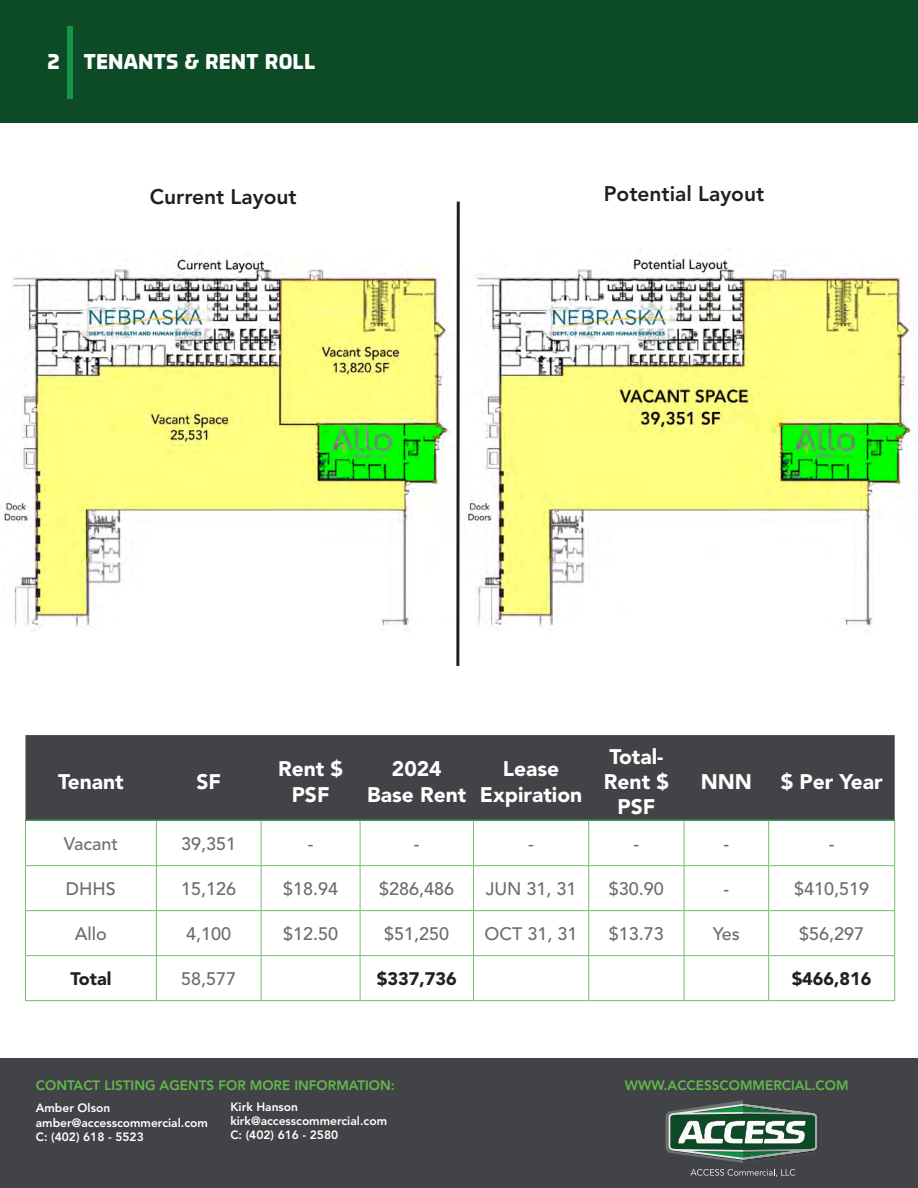
<style>
.page{position:relative;width:918px;height:1188px;background:#fff}
.page>*{position:absolute;margin:0;border:0;box-sizing:border-box;transform-origin:0 0}
.t1{font:900 21px/25.2px "Avenir";color:#fff;text-align:center}
.t2{font:800 21px "Avenir LT Std";color:#231f20}
.t3{font:700 21px "Systopie";color:#fff}
.t4{font:500 18px "Avenir LT Std";color:#6c6d70}
.t5{font:900 18px "Avenir LT Std";color:#231f20}
.t6{font:800 13.5px "Avenir LT Std";color:#60bb49}
.t7{font:800 12px/14.4px "Avenir LT Std";color:#fff}
</style>
<div class="page">
<div style="left:1px;top:1058px;width:917px;height:130px;background:#424346"></div>
<div style="left:0;top:0;width:917px;height:122px;background:#0d4a26"></div>
<div style="left:68px;top:26px;width:5px;height:73px;background:#159547"></div>
<hr style="left:917px;top:0;width:1px;height:122px;background:#0d4a26">
<svg style="left:668px;top:1100px;width:149px;height:63px"></svg>
<svg style="left:690px;top:1169px;width:105px;height:8px"></svg>
<img style="left:467px;top:256px;width:451px;height:376px">
<div style="left:25px;top:735px;width:870px;height:85px;background:#424346"></div>
<hr style="left:25px;top:821px;width:1px;height:44px;background:#76bd6f">
<hr style="left:156px;top:821px;width:1px;height:44px;background:#76bd6f">
<hr style="left:261px;top:821px;width:1px;height:44px;background:#76bd6f">
<hr style="left:360px;top:821px;width:1px;height:44px;background:#76bd6f">
<hr style="left:473px;top:821px;width:1px;height:44px;background:#76bd6f">
<hr style="left:588px;top:821px;width:1px;height:44px;background:#76bd6f">
<hr style="left:684px;top:821px;width:1px;height:44px;background:#76bd6f">
<hr style="left:768px;top:821px;width:1px;height:44px;background:#76bd6f">
<hr style="left:894px;top:821px;width:1px;height:44px;background:#76bd6f">
<hr style="left:25px;top:865px;width:131px;height:1px;background:#76bd6f">
<hr style="left:25px;top:866px;width:1px;height:44px;background:#76bd6f">
<hr style="left:156px;top:865px;width:105px;height:1px;background:#76bd6f">
<hr style="left:156px;top:866px;width:1px;height:44px;background:#76bd6f">
<hr style="left:261px;top:865px;width:99px;height:1px;background:#76bd6f">
<hr style="left:261px;top:866px;width:1px;height:44px;background:#76bd6f">
<hr style="left:360px;top:865px;width:113px;height:1px;background:#76bd6f">
<hr style="left:360px;top:866px;width:1px;height:44px;background:#76bd6f">
<hr style="left:473px;top:865px;width:116px;height:1px;background:#76bd6f">
<hr style="left:473px;top:866px;width:1px;height:44px;background:#76bd6f">
<hr style="left:589px;top:865px;width:95px;height:1px;background:#76bd6f">
<hr style="left:588px;top:866px;width:1px;height:44px;background:#76bd6f">
<hr style="left:684px;top:865px;width:85px;height:1px;background:#76bd6f">
<hr style="left:684px;top:866px;width:1px;height:44px;background:#76bd6f">
<hr style="left:769px;top:865px;width:126px;height:1px;background:#76bd6f">
<hr style="left:768px;top:866px;width:1px;height:44px;background:#76bd6f">
<hr style="left:894px;top:866px;width:1px;height:44px;background:#76bd6f">
<hr style="left:25px;top:910px;width:131px;height:1px;background:#76bd6f">
<hr style="left:25px;top:911px;width:1px;height:44px;background:#76bd6f">
<hr style="left:156px;top:910px;width:105px;height:1px;background:#76bd6f">
<hr style="left:156px;top:911px;width:1px;height:44px;background:#76bd6f">
<hr style="left:261px;top:910px;width:99px;height:1px;background:#76bd6f">
<hr style="left:261px;top:911px;width:1px;height:44px;background:#76bd6f">
<hr style="left:360px;top:910px;width:113px;height:1px;background:#76bd6f">
<hr style="left:360px;top:911px;width:1px;height:44px;background:#76bd6f">
<hr style="left:473px;top:910px;width:116px;height:1px;background:#76bd6f">
<hr style="left:473px;top:911px;width:1px;height:44px;background:#76bd6f">
<hr style="left:589px;top:910px;width:95px;height:1px;background:#76bd6f">
<hr style="left:588px;top:911px;width:1px;height:44px;background:#76bd6f">
<hr style="left:684px;top:910px;width:85px;height:1px;background:#76bd6f">
<hr style="left:684px;top:911px;width:1px;height:44px;background:#76bd6f">
<hr style="left:769px;top:910px;width:126px;height:1px;background:#76bd6f">
<hr style="left:768px;top:911px;width:1px;height:44px;background:#76bd6f">
<hr style="left:894px;top:911px;width:1px;height:44px;background:#76bd6f">
<hr style="left:25px;top:955px;width:131px;height:1px;background:#76bd6f">
<hr style="left:25px;top:956px;width:1px;height:44px;background:#76bd6f">
<hr style="left:156px;top:955px;width:105px;height:1px;background:#76bd6f">
<hr style="left:156px;top:956px;width:1px;height:44px;background:#76bd6f">
<hr style="left:261px;top:955px;width:99px;height:1px;background:#76bd6f">
<hr style="left:261px;top:956px;width:1px;height:44px;background:#76bd6f">
<hr style="left:360px;top:955px;width:113px;height:1px;background:#76bd6f">
<hr style="left:360px;top:956px;width:1px;height:44px;background:#76bd6f">
<hr style="left:473px;top:955px;width:116px;height:1px;background:#76bd6f">
<hr style="left:473px;top:956px;width:1px;height:44px;background:#76bd6f">
<hr style="left:589px;top:955px;width:95px;height:1px;background:#76bd6f">
<hr style="left:588px;top:956px;width:1px;height:44px;background:#76bd6f">
<hr style="left:684px;top:955px;width:85px;height:1px;background:#76bd6f">
<hr style="left:684px;top:956px;width:1px;height:44px;background:#76bd6f">
<hr style="left:769px;top:955px;width:126px;height:1px;background:#76bd6f">
<hr style="left:768px;top:956px;width:1px;height:44px;background:#76bd6f">
<hr style="left:894px;top:956px;width:1px;height:44px;background:#76bd6f">
<hr style="left:25px;top:1000px;width:131px;height:1px;background:#76bd6f">
<hr style="left:156px;top:1000px;width:105px;height:1px;background:#76bd6f">
<hr style="left:261px;top:1000px;width:99px;height:1px;background:#76bd6f">
<hr style="left:360px;top:1000px;width:113px;height:1px;background:#76bd6f">
<hr style="left:473px;top:1000px;width:116px;height:1px;background:#76bd6f">
<hr style="left:589px;top:1000px;width:95px;height:1px;background:#76bd6f">
<hr style="left:684px;top:1000px;width:85px;height:1px;background:#76bd6f">
<hr style="left:769px;top:1000px;width:126px;height:1px;background:#76bd6f">
<hr style="left:25px;top:820px;width:131px;height:1px;background:#3b9b51">
<hr style="left:156px;top:820px;width:105px;height:1px;background:#3b9b51">
<hr style="left:261px;top:820px;width:99px;height:1px;background:#3b9b51">
<hr style="left:360px;top:820px;width:113px;height:1px;background:#3b9b51">
<hr style="left:473px;top:820px;width:116px;height:1px;background:#3b9b51">
<hr style="left:589px;top:820px;width:95px;height:1px;background:#3b9b51">
<hr style="left:684px;top:820px;width:85px;height:1px;background:#3b9b51">
<hr style="left:769px;top:820px;width:126px;height:1px;background:#3b9b51">
<img style="left:4px;top:256px;width:450px;height:374px">
<svg style="left:456px;top:202px;width:4px;height:464px;background:#595657"></svg>
<p class="t3" style="left:47px;top:47px;width:270px">2 TENANTS &amp; RENT ROLL</p>
<p class="t2" style="left:150px;top:184px;width:148px">Current Layout</p>
<p class="t2" style="left:604px;top:182px;width:162px">Potential Layout</p>
<p class="t1" style="left:58px;top:770px;width:67px">Tenant</p>
<p class="t1" style="left:196px;top:770px;width:26px">SF</p>
<p class="t1" style="left:278px;top:758px;width:66px">Rent $<br>PSF</p>
<p class="t1" style="left:367px;top:758px;width:101px">2024<br>Base Rent</p>
<p class="t1" style="left:503px;top:758px;width:58px">Lease</p>
<p class="t1" style="left:480px;top:783px;width:104px">Expiration</p>
<p class="t1" style="left:604px;top:745px;width:66px">Total-<br>Rent $<br>PSF</p>
<p class="t1" style="left:701px;top:770px;width:53px">NNN</p>
<p class="t1" style="left:781px;top:770px;width:103px">$ Per Year</p>
<p class="t4" style="left:64px;top:833px;width:56px">Vacant</p>
<p class="t4" style="left:181px;top:833px;width:57px">39,351</p>
<p class="t4" style="left:308px;top:833px;width:7px">-</p>
<p class="t4" style="left:414px;top:833px;width:7px">-</p>
<p class="t4" style="left:528px;top:833px;width:7px">-</p>
<p class="t4" style="left:634px;top:833px;width:7px">-</p>
<p class="t4" style="left:724px;top:833px;width:7px">-</p>
<p class="t4" style="left:829px;top:833px;width:7px">-</p>
<p class="t4" style="left:66px;top:878px;width:52px">DHHS</p>
<p class="t4" style="left:181px;top:878px;width:57px">15,126</p>
<p class="t4" style="left:283px;top:878px;width:57px">$18.94</p>
<p class="t4" style="left:379px;top:878px;width:77px">$286,486</p>
<p class="t4" style="left:486px;top:878px;width:92px">JUN 31, 31</p>
<p class="t4" style="left:609px;top:878px;width:57px">$30.90</p>
<p class="t4" style="left:724px;top:878px;width:7px">-</p>
<p class="t4" style="left:794px;top:878px;width:77px">$410,519</p>
<p class="t4" style="left:75px;top:923px;width:34px">Allo</p>
<p class="t4" style="left:186px;top:923px;width:47px">4,100</p>
<p class="t4" style="left:283px;top:923px;width:57px">$12.50</p>
<p class="t4" style="left:384px;top:923px;width:67px">$51,250</p>
<p class="t4" style="left:485px;top:923px;width:95px">OCT 31, 31</p>
<p class="t4" style="left:609px;top:923px;width:57px">$13.73</p>
<p class="t4" style="left:713px;top:923px;width:29px">Yes</p>
<p class="t4" style="left:799px;top:923px;width:67px">$56,297</p>
<p class="t5" style="left:70px;top:968px;width:42px">Total</p>
<p class="t4" style="left:181px;top:968px;width:57px">58,577</p>
<p class="t5" style="left:377px;top:968px;width:81px">$337,736</p>
<p class="t5" style="left:792px;top:968px;width:81px">$466,816</p>
<p class="t6" style="left:36px;top:1078px;width:360px">CONTACT LISTING AGENTS FOR MORE INFORMATION:</p>
<p class="t7" style="left:36px;top:1101px;width:174px">Amber Olson amber@accesscommercial.com<br>C: (402) 618 - 5523</p>
<p class="t7" style="left:230px;top:1099px;width:158px">Kirk Hanson kirk@accesscommercial.com<br>C: (402) 616 - 2580</p>
<p class="t6" style="left:625px;top:1078px;width:225px">WWW.ACCESSCOMMERCIAL.COM</p>
</div>
